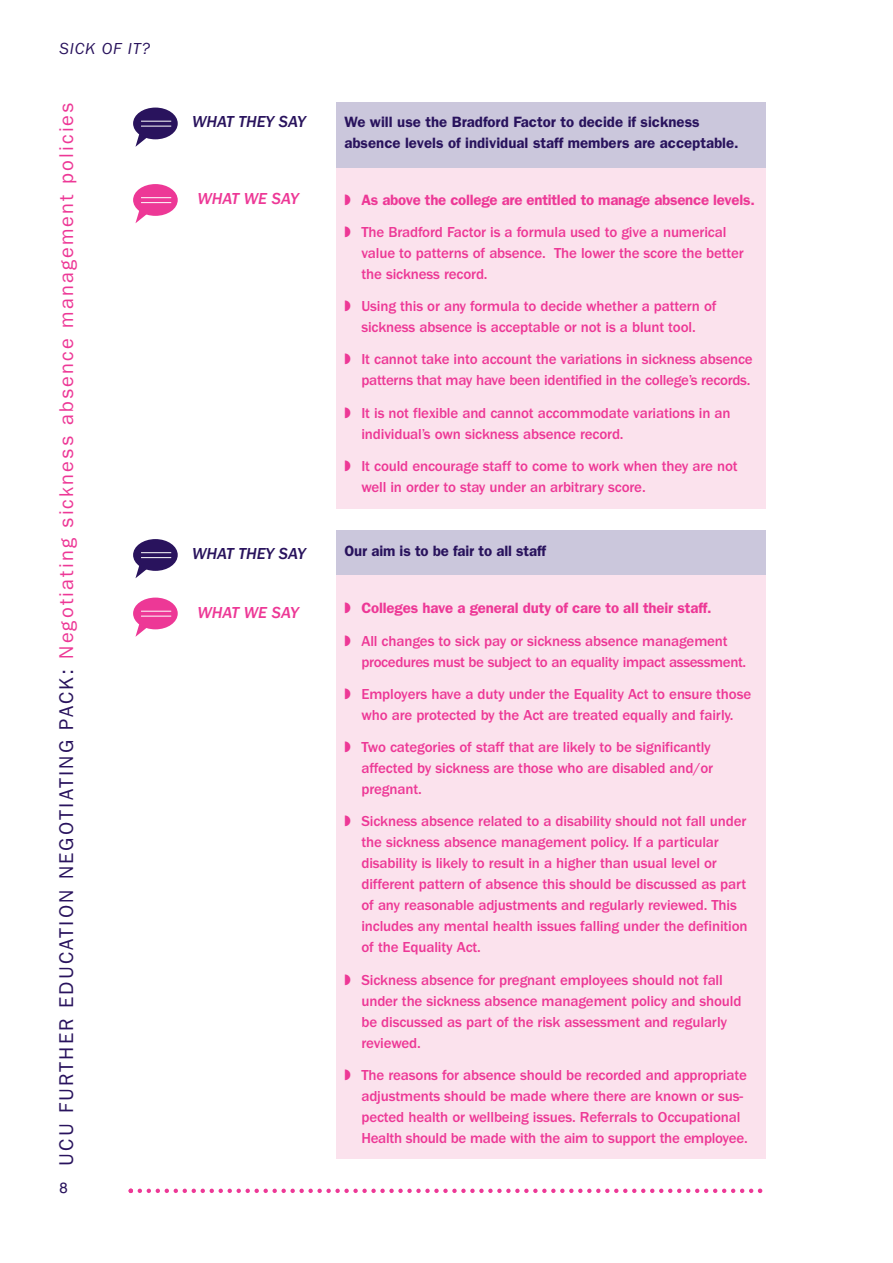
<style>
.page{position:relative;width:893px;height:1263px;background:#fff}
.page>*{position:absolute;margin:0;border:0;box-sizing:border-box;transform-origin:0 0}
.t1{font:20.1px "Franklin Gothic";letter-spacing:.11em;color:#ed3896}
.t2{font:italic 500 16.5px "Franklin Gothic";color:#29135d}
.t3{font:italic 500 16.5px "Franklin Gothic";color:#ed3896}
.t4{font:italic 16.5px "Franklin Gothic";letter-spacing:.05em;color:#29135d}
.t5{font:500 15px/21px "Franklin Gothic";letter-spacing:-.01em;color:#ed3896}
.t6{font:600 15px/21px "Franklin Gothic";color:#29135d}
.t7{font:600 15px "Franklin Gothic";letter-spacing:-.015em;color:#ed3896}
.t8{font:15px "Helvetica";color:#29135d}
.s1{color:#29135d}
</style>
<div class="page">
<svg style="left:129px;top:1188px;width:633px;height:5px"></svg>
<div style="left:336px;top:530px;width:429px;height:45px;background:#cbc7dc"></div>
<div style="left:336px;top:576px;width:429px;height:583px;background:#fbe2ed"></div>
<div style="left:336px;top:102px;width:429px;height:65px;background:#cbc7dc"></div>
<div style="left:336px;top:168px;width:429px;height:341px;background:#fbe2ed"></div>
<div style="left:133px;top:108px;width:45px;height:31px;background:#29135d;border-radius:50%"></div>
<svg style="left:135px;top:130px;width:20px;height:17px"></svg>
<hr style="left:141px;top:121px;width:30px;height:1px;background:#fff">
<hr style="left:141px;top:126px;width:30px;height:1px;background:#fff">
<div style="left:133px;top:184px;width:45px;height:32px;background:#ed3896;border-radius:50%"></div>
<svg style="left:135px;top:206px;width:20px;height:17px"></svg>
<hr style="left:141px;top:197px;width:30px;height:1px;background:#fff">
<hr style="left:141px;top:202px;width:30px;height:1px;background:#fff">
<div style="left:133px;top:539px;width:45px;height:32px;background:#29135d;border-radius:50%"></div>
<svg style="left:135px;top:561px;width:20px;height:17px"></svg>
<hr style="left:141px;top:552px;width:30px;height:1px;background:#fff">
<hr style="left:141px;top:557px;width:30px;height:1px;background:#fff">
<div style="left:133px;top:598px;width:45px;height:31px;background:#ed3896;border-radius:50%"></div>
<svg style="left:135px;top:620px;width:20px;height:17px"></svg>
<hr style="left:141px;top:611px;width:30px;height:1px;background:#fff">
<hr style="left:141px;top:616px;width:30px;height:1px;background:#fff">
<p class="t4" style="left:60px;top:43px;width:92px">SICK OF IT?</p>
<h1 class="t1" style="left:59px;top:1166px;width:1065px;rotate:-90deg"><span class="s1">UCU FURTHER EDUCATION NEGOTIATING PACK:</span> Negotiating sickness absence management policies</h1>
<p class="t8" style="left:60px;top:1179px;width:10px">8</p>
<p class="t2" style="left:192px;top:116px;width:115px">WHAT THEY SAY</p>
<p class="t6" style="left:344px;top:112px;width:396px">We will use the Bradford Factor to decide if sickness absence levels of individual staff members are acceptable.</p>
<p class="t3" style="left:198px;top:193px;width:102px">WHAT WE SAY</p>
<p class="t7" style="left:361px;top:194px;width:395px">As above the college are entitled to manage absence levels.</p>
<p class="t5" style="left:361px;top:223px;width:384px">The Bradford Factor is a formula used to give a numerical value to patterns of absence. The lower the score the better the sickness record.</p>
<p class="t5" style="left:361px;top:297px;width:357px">Using this or any formula to decide whether a pattern of sickness absence is acceptable or not is a blunt tool.</p>
<p class="t5" style="left:361px;top:350px;width:393px">It cannot take into account the variations in sickness absence patterns that may have been identified in the college’s records.</p>
<p class="t5" style="left:361px;top:403px;width:371px">It is not flexible and cannot accommodate variations in an individual’s own sickness absence record.</p>
<p class="t5" style="left:361px;top:457px;width:378px">It could encourage staff to come to work when they are not well in order to stay under an arbitrary score.</p>
<p class="t2" style="left:192px;top:548px;width:115px">WHAT THEY SAY</p>
<p class="t6" style="left:344px;top:542px;width:203px">Our aim is to be fair to all staff</p>
<p class="t3" style="left:198px;top:607px;width:102px">WHAT WE SAY</p>
<p class="t7" style="left:361px;top:603px;width:352px">Colleges have a general duty of care to all their staff.</p>
<p class="t5" style="left:361px;top:631px;width:386px">All changes to sick pay or sickness absence management procedures must be subject to an equality impact assessment.</p>
<p class="t5" style="left:361px;top:685px;width:391px">Employers have a duty under the Equality Act to ensure those who are protected by the Act are treated equally and fairly.</p>
<p class="t5" style="left:361px;top:738px;width:353px">Two categories of staff that are likely to be significantly affected by sickness are those who are disabled and/or pregnant.</p>
<p class="t5" style="left:361px;top:812px;width:388px">Sickness absence related to a disability should not fall under the sickness absence management policy. If a particular disability is likely to result in a higher than usual level or different pattern of absence this should be discussed as part of any reasonable adjustments and regularly reviewed. This includes any mental health issues falling under the definition of the Equality Act.</p>
<p class="t5" style="left:361px;top:970px;width:381px">Sickness absence for pregnant employees should not fall under the sickness absence management policy and should be discussed as part of the risk assessment and regularly reviewed.</p>
<p class="t5" style="left:361px;top:1066px;width:388px">The reasons for absence should be recorded and appropriate adjustments should be made where there are known or sus&shy;pected health or wellbeing issues. Referrals to Occupational Health should be made with the aim to support the employee.</p>
</div>
